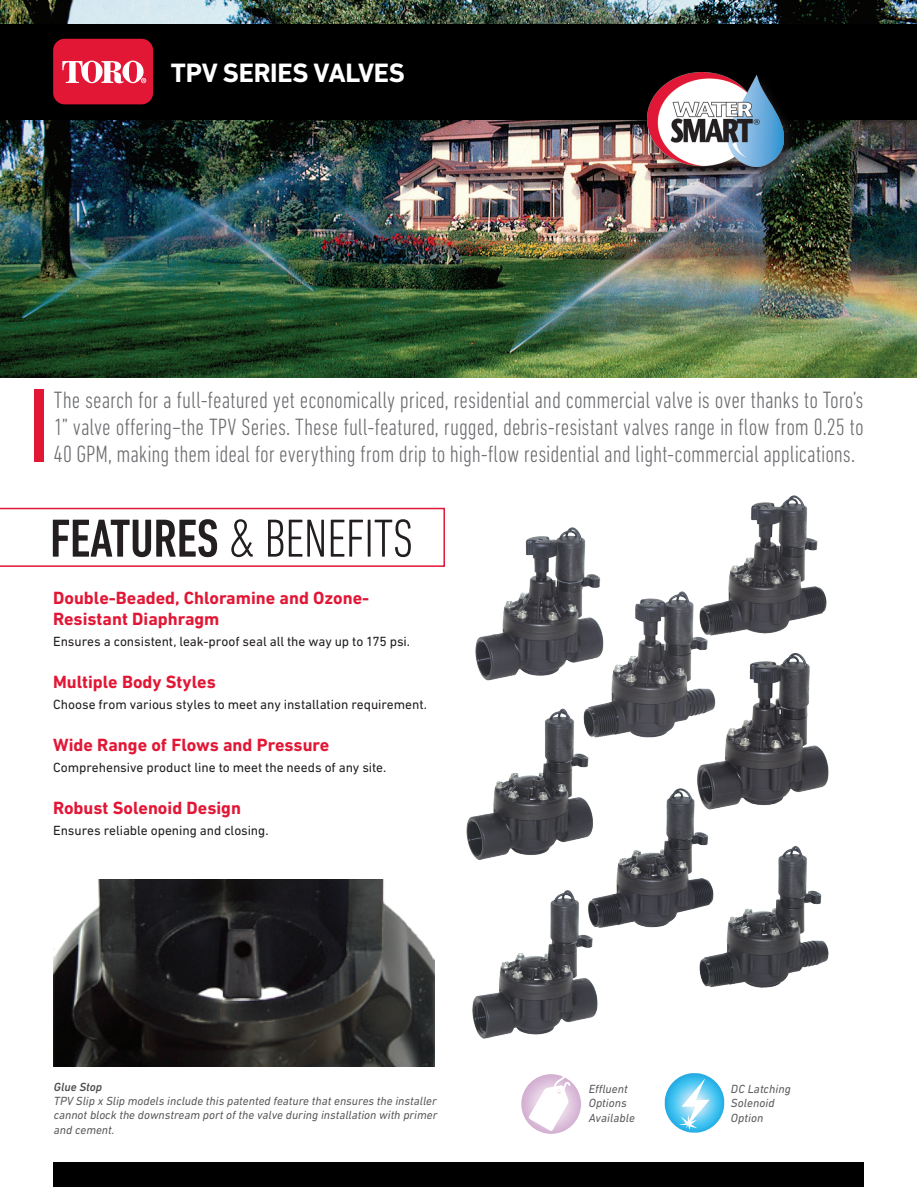
<style>
.page{position:relative;width:917px;height:1187px;background:#fff}
.page>*{position:absolute;margin:0;border:0;box-sizing:border-box;transform-origin:0 0}
.t1{font:300 condensed 54.3px "DIN Next LT Pro";letter-spacing:-.01em;color:#231f20}
.t2{font:700 27px "DIN Next LT Pro";letter-spacing:-.01em;color:#fff}
.t3{font:300 condensed 24px/27px "DIN Next LT Pro";letter-spacing:-.005em;color:#6c6d70;text-align:justify}
.t4{font:700 18px/21px "DIN Next LT Pro";color:#e21736}
.t5{font:13.5px "DIN Next LT Pro";letter-spacing:-.005em;color:#231f20}
.t6{font:italic 12px/14.4px "DIN Next LT Pro";color:#57585a;text-align:justify}
.t7{font:italic 500 12px "DIN Next LT Pro";color:#4b4c4d}
.s1{font-weight:500}
</style>
<div class="page">
<div style="left:53px;top:1162px;width:810px;height:24px;background:#000001"></div>
<img style="left:0;top:0;width:916px;height:377px">
<div style="left:0;top:24px;width:916px;height:95px;background:#000001"></div>
<div style="left:53px;top:39px;width:100px;height:65px;background:#e21736;border-radius:12px"></div>
<svg style="left:62px;top:61px;width:84px;height:23px"></svg>
<div style="left:34px;top:389px;width:10px;height:72px;background:#e21736"></div>
<svg style="left:0;top:507px;width:445px;height:60px"></svg>
<img style="left:466px;top:495px;width:363px;height:544px">
<svg style="left:521px;top:1073px;width:60px;height:60px"></svg>
<svg style="left:528px;top:1073px;width:42px;height:57px"></svg>
<svg style="left:664px;top:1073px;width:60px;height:59px"></svg>
<div style="left:644px;top:69px;width:152px;height:111px;background:#231f20;opacity:.75"></div>
<img style="left:647px;top:72px;width:135px;height:94px">
<img style="left:54px;top:879px;width:380px;height:187px">
<p class="t2" style="left:171px;top:57px;width:235px">TPV SERIES VALVES</p>
<p class="t3" style="left:54px;top:386px;width:811px">The search for a full-featured yet economically priced, residential and commercial valve is over thanks to Toro’s 1” valve offering−the TPV Series. These full-featured, rugged, debris-resistant valves range in flow from 0.25 to 40 GPM, making them ideal for everything from drip to high-flow residential and light-commercial applications.</p>
<p class="t1" style="left:50px;top:507px;width:364px"><span class="s1">FEATURES</span> &amp; BENEFITS</p>
<p class="t4" style="left:53px;top:587px;width:317px">Double-Beaded, Chloramine and Ozone-<br>Resistant Diaphragm</p>
<p class="t5" style="left:53px;top:633px;width:358px">Ensures a consistent, leak-proof seal all the way up to 175 psi.</p>
<p class="t4" style="left:53px;top:671px;width:164px">Multiple Body Styles</p>
<p class="t5" style="left:53px;top:696px;width:375px">Choose from various styles to meet any installation requirement.</p>
<p class="t4" style="left:53px;top:734px;width:278px">Wide Range of Flows and Pressure</p>
<p class="t5" style="left:53px;top:759px;width:334px">Comprehensive product line to meet the needs of any site.</p>
<p class="t4" style="left:53px;top:797px;width:189px">Robust Solenoid Design</p>
<p class="t5" style="left:53px;top:822px;width:217px">Ensures reliable opening and closing.</p>
<p class="t7" style="left:54px;top:1079px;width:50px">Glue Stop</p>
<p class="t6" style="left:54px;top:1093px;width:385px">TPV Slip x Slip models include this patented feature that ensures the installer cannot block the downstream port of the valve during installation with primer and cement.</p>
<p class="t6" style="left:588px;top:1081px;width:41px">Effluent</p>
<p class="t6" style="left:588px;top:1095px;width:40px">Options</p>
<p class="t6" style="left:588px;top:1110px;width:48px">Available</p>
<p class="t6" style="left:730px;top:1081px;width:61px">DC Latching</p>
<p class="t6" style="left:730px;top:1095px;width:45px">Solenoid</p>
<p class="t6" style="left:730px;top:1110px;width:34px">Option</p>
</div>
